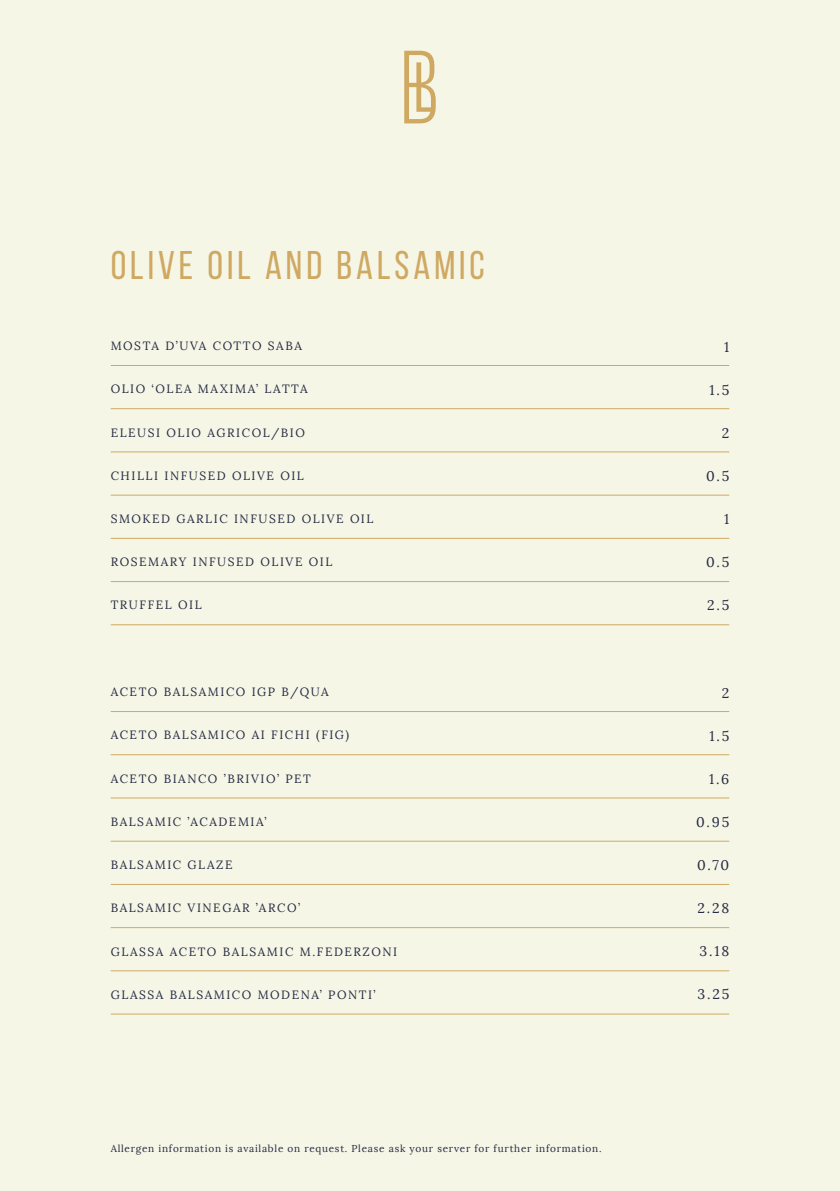
<style>
.page{position:relative;width:840px;height:1191px;background:#fff}
.page>*{position:absolute;margin:0;border:0;box-sizing:border-box;transform-origin:0 0}
.t1{font:40px "Bebas Neue";letter-spacing:.1em;color:#cfa962}
.t2{font:14px "Lora";letter-spacing:.13em;color:#252b42}
.t3{font:12px "Lora";letter-spacing:.13em;color:#252b42}
.t4{font:10px "Lora";letter-spacing:.075em;color:#252b42}
</style>
<div class="page">
<div style="left:0;top:0;width:839px;height:1191px;background:#f6f6e7"></div>
<hr style="left:111px;top:365px;width:618px;height:1px;background:#cfa962">
<hr style="left:111px;top:408px;width:618px;height:1px;background:#cfa962">
<hr style="left:111px;top:451px;width:618px;height:1px;background:#cfa962">
<hr style="left:111px;top:495px;width:618px;height:1px;background:#cfa962">
<hr style="left:111px;top:538px;width:618px;height:1px;background:#cfa962">
<hr style="left:111px;top:581px;width:618px;height:1px;background:#cfa962">
<hr style="left:111px;top:624px;width:618px;height:1px;background:#cfa962">
<hr style="left:111px;top:711px;width:618px;height:1px;background:#cfa962">
<hr style="left:111px;top:754px;width:618px;height:1px;background:#cfa962">
<hr style="left:111px;top:797px;width:618px;height:1px;background:#cfa962">
<hr style="left:111px;top:841px;width:618px;height:1px;background:#cfa962">
<hr style="left:111px;top:884px;width:618px;height:1px;background:#cfa962">
<hr style="left:111px;top:927px;width:618px;height:1px;background:#cfa962">
<hr style="left:111px;top:970px;width:618px;height:1px;background:#cfa962">
<hr style="left:111px;top:1013px;width:618px;height:1px;background:#cfa962">
<svg style="left:404px;top:51px;width:31px;height:72px"></svg>
<h1 class="t1" style="left:111px;top:243px;width:375px">OLIVE OIL AND BALSAMIC</h1>
<p class="t3" style="left:111px;top:338px;width:193px">MOSTA D’UVA COTTO SABA</p>
<p class="t3" style="left:111px;top:382px;width:198px">OLIO ‘OLEA MAXIMA’ LATTA</p>
<p class="t3" style="left:111px;top:425px;width:196px">ELEUSI OLIO AGRICOL/BIO</p>
<p class="t3" style="left:111px;top:468px;width:195px">CHILLI INFUSED OLIVE OIL</p>
<p class="t3" style="left:111px;top:511px;width:264px">SMOKED GARLIC INFUSED OLIVE OIL</p>
<p class="t3" style="left:111px;top:554px;width:223px">ROSEMARY INFUSED OLIVE OIL</p>
<p class="t3" style="left:111px;top:598px;width:92px">TRUFFEL OIL</p>
<p class="t3" style="left:111px;top:684px;width:219px">ACETO BALSAMICO IGP B/QUA</p>
<p class="t3" style="left:111px;top:728px;width:240px">ACETO BALSAMICO AI FICHI (FIG)</p>
<p class="t3" style="left:111px;top:771px;width:202px">ACETO BIANCO ’BRIVIO’ PET</p>
<p class="t3" style="left:111px;top:814px;width:157px">BALSAMIC ’ACADEMIA’</p>
<p class="t3" style="left:111px;top:857px;width:123px">BALSAMIC GLAZE</p>
<p class="t3" style="left:111px;top:900px;width:191px">BALSAMIC VINEGAR ’ARCO’</p>
<p class="t3" style="left:111px;top:944px;width:288px">GLASSA ACETO BALSAMIC M.FEDERZONI</p>
<p class="t3" style="left:111px;top:987px;width:266px">GLASSA BALSAMICO MODENA’ PONTI’</p>
<p class="t4" style="left:111px;top:1142px;width:492px">Allergen information is available on request. Please ask your server for further information.</p>
<p class="t2" style="left:723px;top:338px;width:7px">1</p>
<p class="t2" style="left:709px;top:381px;width:21px">1.5</p>
<p class="t2" style="left:721px;top:424px;width:9px">2</p>
<p class="t2" style="left:705px;top:467px;width:25px">0.5</p>
<p class="t2" style="left:723px;top:510px;width:7px">1</p>
<p class="t2" style="left:705px;top:553px;width:25px">0.5</p>
<p class="t2" style="left:706px;top:596px;width:24px">2.5</p>
<p class="t2" style="left:721px;top:684px;width:9px">2</p>
<p class="t2" style="left:709px;top:727px;width:21px">1.5</p>
<p class="t2" style="left:708px;top:770px;width:22px">1.6</p>
<p class="t2" style="left:695px;top:813px;width:35px">0.95</p>
<p class="t2" style="left:696px;top:856px;width:34px">0.70</p>
<p class="t2" style="left:697px;top:899px;width:33px">2.28</p>
<p class="t2" style="left:699px;top:942px;width:31px">3.18</p>
<p class="t2" style="left:697px;top:985px;width:33px">3.25</p>
</div>
